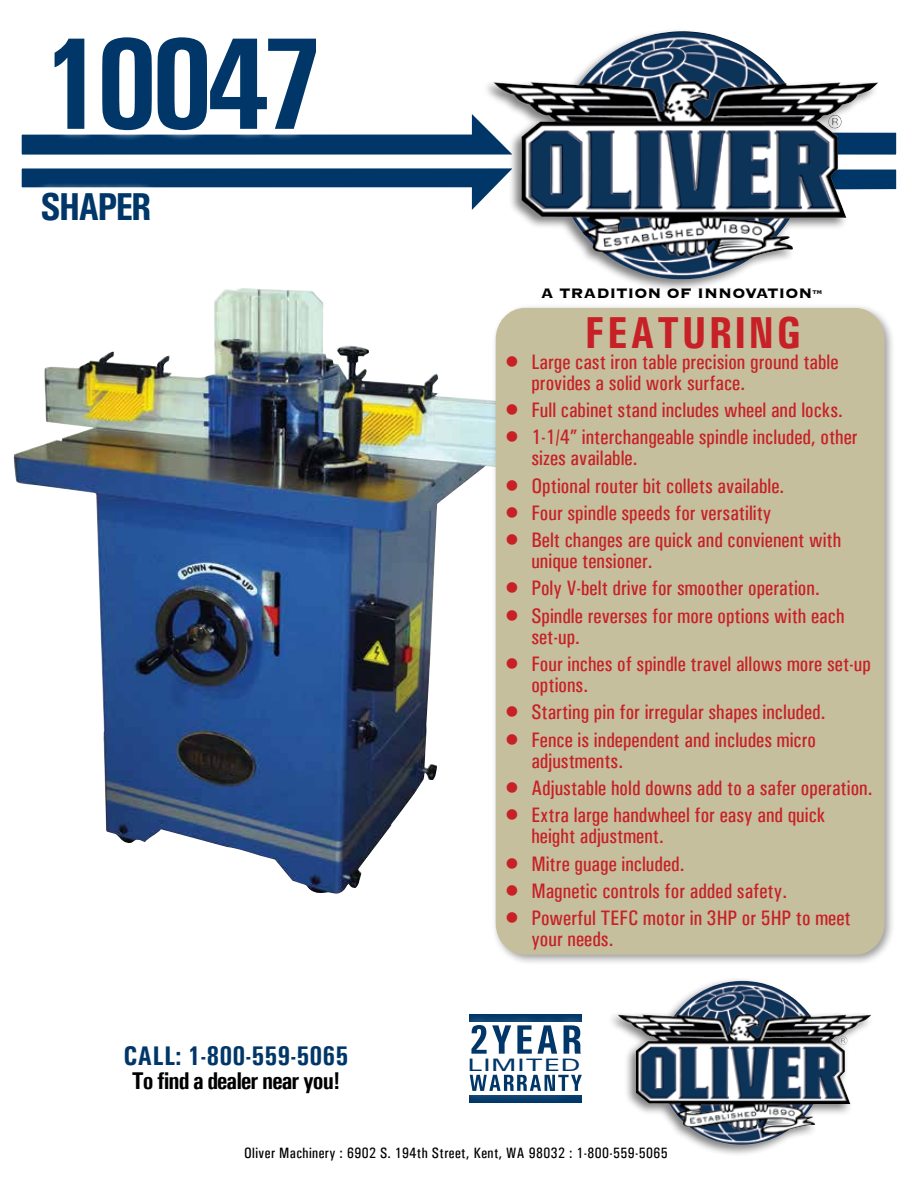
<style>
.page{position:relative;width:918px;height:1188px;background:#fff}
.page>*{position:absolute;margin:0;border:0;box-sizing:border-box;transform-origin:0 0}
.t1{font:700 131.25px "Univers Condensed";letter-spacing:-.06em;color:#003768}
.t2{font:700 44.85px "Univers Condensed";letter-spacing:.05em;color:#c72127}
.t3{font:700 39px "Univers Condensed";letter-spacing:-.06em;color:#003768}
.t4{font:700 27px "Univers Condensed";color:#003768}
.t5{font:700 24.3px "Univers Condensed";letter-spacing:-.04em;color:#000}
.t6{font:21px/21px "Univers Condensed";color:#c72127}
.t7{font:18px "Copperplate Gothic Std 33 BC";color:#000}
.t8{font:18px "Univers";letter-spacing:.02em;color:#003768;scale:1.56 1}
.t9{font:15px "Univers Condensed";letter-spacing:.025em;color:#000}
.t10{font:7.05px "Copperplate Gothic Std 33 BC";color:#000}
</style>
<div class="page">
<img style="left:14px;top:301px;width:477px;height:593px">
<svg style="left:881px;top:132px;width:16px;height:23px"></svg>
<svg style="left:881px;top:169px;width:16px;height:21px"></svg>
<div style="left:482px;top:27px;width:399px;height:265px;background:#000;opacity:.5"></div>
<img style="left:523px;top:31px;width:356px;height:248px">
<div style="left:606px;top:977px;width:268px;height:181px;background:#000;opacity:.5"></div>
<img style="left:617px;top:981px;width:255px;height:164px">
<svg style="left:21px;top:30px;width:502px;height:271px"></svg>
<div style="left:460px;top:1013px;width:132px;height:53px;background:#fff;opacity:.75"></div>
<svg style="left:471px;top:1025px;width:110px;height:29px"></svg>
<div style="left:458px;top:1063px;width:135px;height:40px;background:#fff;opacity:.75"></div>
<svg style="left:470px;top:1075px;width:112px;height:16px"></svg>
<div style="left:491px;top:303px;width:405px;height:663px;background:#000;opacity:.4"></div>
<div style="left:496px;top:308px;width:389px;height:647px;background:#c6bf9d;border-radius:30px"></div>
<h1 class="t1" style="left:40px;top:5px;width:286px">10047</h1>
<h3 class="t3" style="left:40px;top:183px;width:113px">SHAPER</h3>
<p class="t4" style="left:124px;top:1039px;width:226px">CALL: 1-800-559-5065</p>
<p class="t5" style="left:132px;top:1066px;width:210px">To find a dealer near you!</p>
<p class="t7" style="left:541px;top:284px;width:273px">A TRADITION OF INNOVATION</p>
<p class="t10" style="left:812px;top:289px;width:12px">TM</p>
<h2 class="t2" style="left:585px;top:305px;width:218px">FEATURING</h2>
<p class="t6" style="left:531px;top:351px;width:309px;text-indent:-27px">• Large cast iron table precision ground table provides a solid work surface.</p>
<p class="t6" style="left:504px;top:399px;width:340px">• Full cabinet stand includes wheel and locks.</p>
<p class="t6" style="left:531px;top:427px;width:328px;text-indent:-27px">• 1-1/4” interchangeable spindle included, other sizes available.</p>
<p class="t6" style="left:504px;top:475px;width:281px">• Optional router bit collets available.</p>
<p class="t6" style="left:504px;top:502px;width:269px">• Four spindle speeds for versatility</p>
<p class="t6" style="left:531px;top:530px;width:312px;text-indent:-27px">• Belt changes are quick and convienent with unique tensioner.</p>
<p class="t6" style="left:504px;top:578px;width:317px">• Poly V-belt drive for smoother operation.</p>
<p class="t6" style="left:531px;top:605px;width:315px;text-indent:-27px">• Spindle reverses for more options with each set-up.</p>
<p class="t6" style="left:531px;top:653px;width:341px;text-indent:-27px">• Four inches of spindle travel allows more set-up options.</p>
<p class="t6" style="left:504px;top:702px;width:323px">• Starting pin for irregular shapes included.</p>
<p class="t6" style="left:531px;top:729px;width:286px;text-indent:-27px">• Fence is independent and includes micro adjustments.</p>
<p class="t6" style="left:504px;top:777px;width:370px">• Adjustable hold downs add to a safer operation.</p>
<p class="t6" style="left:531px;top:805px;width:296px;text-indent:-27px">• Extra large handwheel for easy and quick height adjustment.</p>
<p class="t6" style="left:504px;top:853px;width:182px">• Mitre guage included.</p>
<p class="t6" style="left:504px;top:880px;width:284px">• Magnetic controls for added safety.</p>
<p class="t6" style="left:531px;top:908px;width:321px;text-indent:-27px">• Powerful TEFC motor in 3HP or 5HP to meet your needs.</p>
<p class="t8" style="left:467px;top:1053px;width:74px">LIMITED</p>
<p class="t9" style="left:244px;top:1144px;width:425px">Oliver Machinery : 6902 S. 194th Street, Kent, WA 98032 : 1-800-559-5065</p>
</div>
